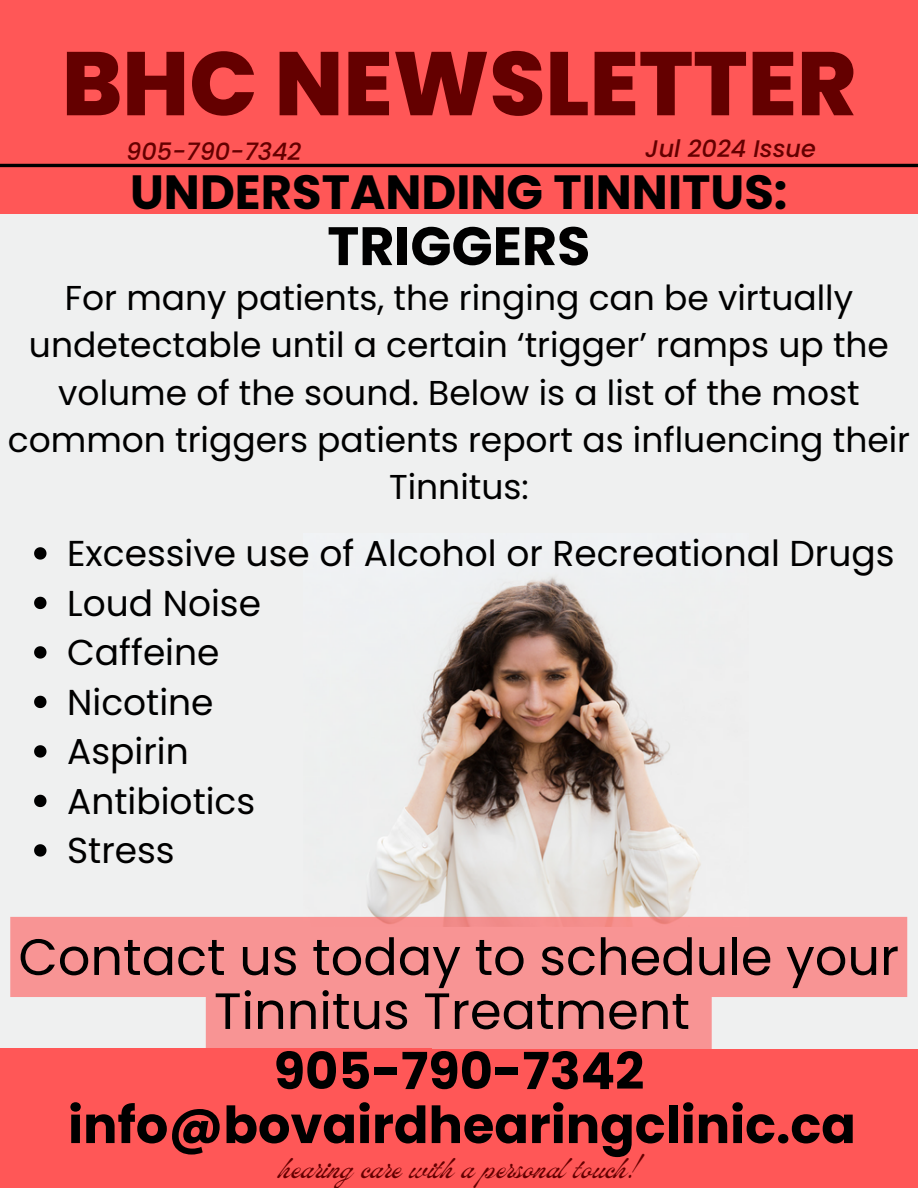
<style>
.page{position:relative;width:918px;height:1188px;background:#ff5757}
.page>*{position:absolute;margin:0;border:0;box-sizing:border-box;transform-origin:0 0}
.t1{font:800 90px "Poppins";color:#640000}
.t2{font:700 54px "Poppins";color:#000}
.t3{font:51px/54px "Poppins";color:#000;text-align:center}
.t4{font:700 51px/54px "Poppins";color:#000;text-align:center}
.t5{font:700 48px "Poppins";color:#000}
.t6{font:36px "Poppins";color:#000}
.t7{font:34.5px/47.2px "Poppins";color:#000;text-align:center}
.t8{font:33px "ED Lavonia";color:#640000}
.t9{font:italic 500 24px "Poppins";color:#640000}
</style>
<div class="page">
<div style="left:0;top:215px;width:598px;height:416px;background:#eff0f0"></div>
<div style="left:432px;top:215px;width:486px;height:833px;background:#eff0f0"></div>
<hr style="left:0;top:164px;width:918px;height:3px;background:#000">
<div style="left:0;top:576px;width:462px;height:472px;background:#eff0f0"></div>
<img style="left:304px;top:577px;width:442px;height:340px">
<svg style="left:34px;top:547px;width:12px;height:13px"></svg>
<svg style="left:34px;top:597px;width:12px;height:12px"></svg>
<svg style="left:34px;top:646px;width:12px;height:13px"></svg>
<svg style="left:34px;top:696px;width:12px;height:12px"></svg>
<svg style="left:34px;top:745px;width:12px;height:13px"></svg>
<svg style="left:34px;top:795px;width:12px;height:12px"></svg>
<svg style="left:34px;top:844px;width:12px;height:13px"></svg>
<svg style="left:10px;top:917px;width:897px;height:132px;fill:#f89494"></svg>
<p class="t1" style="left:62px;top:21px;width:796px">BHC NEWSLETTER</p>
<h2 class="t9" style="left:126px;top:134px;width:177px">905-790-7342</h2>
<h5 class="t9" style="left:645px;top:132px;width:172px">Jul 2024 Issue</h5>
<p class="t5" style="left:130px;top:158px;width:659px">UNDERSTANDING TINNITUS:</p>
<p class="t2" style="left:327px;top:208px;width:264px">TRIGGERS</p>
<h3 class="t7" style="left:8px;top:274px;width:904px">For many patients, the ringing can be virtually undetectable until a certain ‘trigger’ ramps up the volume of the sound. Below is a list of the most common triggers patients report as influencing their Tinnitus:</h3>
<p class="t6" style="left:67px;top:529px;width:829px">Excessive use of Alcohol or Recreational Drugs</p>
<p class="t6" style="left:67px;top:578px;width:195px">Loud Noise</p>
<p class="t6" style="left:67px;top:628px;width:154px">Caffeine</p>
<p class="t6" style="left:67px;top:677px;width:148px">Nicotine</p>
<p class="t6" style="left:67px;top:727px;width:123px">Aspirin</p>
<p class="t6" style="left:67px;top:776px;width:190px">Antibiotics</p>
<h4 class="t6" style="left:67px;top:826px;width:109px">Stress</h4>
<h5 class="t3" style="left:18px;top:930px;width:882px">Contact us today to schedule your<br>Tinnitus Treatment</h5>
<p class="t4" style="left:68px;top:1044px;width:789px">905-790-7342 info@bovairdhearingclinic.ca</p>
<p class="t8" style="left:279px;top:1151px;width:361px">hearing care with a personal touch!</p>
</div>
